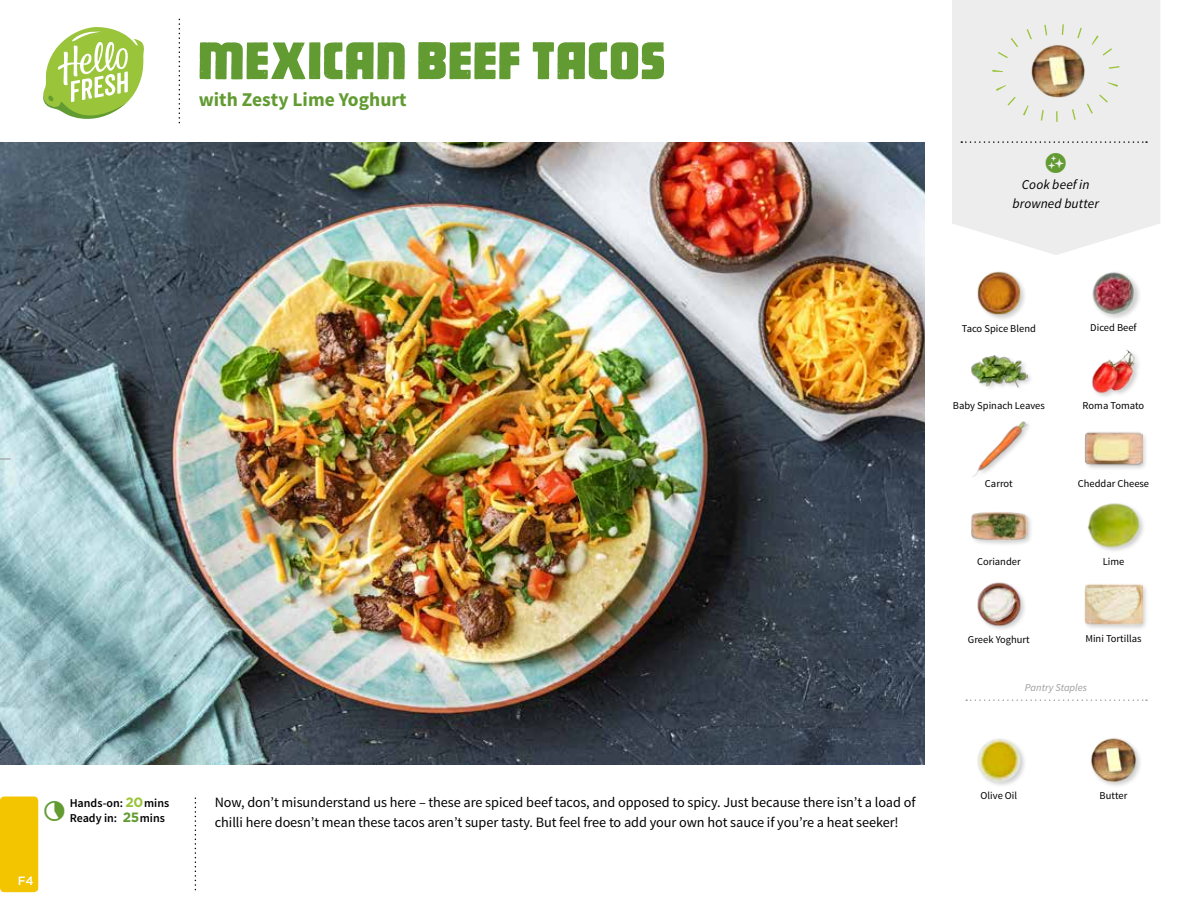
<style>
.page{position:relative;width:1188px;height:918px;background:#fff}
.page>*{position:absolute;margin:0;border:0;box-sizing:border-box;transform-origin:0 0}
.t1{font:52.5px "Pacifico";letter-spacing:-.025em;color:#619b31}
.t2{font:700 19.5px "Source Sans Pro";color:#619b31}
.t3{font:14.25px/19.5px "Source Sans Pro";letter-spacing:-.005em;color:#000}
.t4{font:italic 13.5px/18.9px "Source Sans Pro";letter-spacing:.005em;color:#000;text-align:center}
.t5{font:600 12px/15px "Source Sans Pro";color:#000}
.t6{font:500 12px "Gotham";color:#fff}
.t7{font:10.5px "Source Sans Pro";color:#000}
.t8{font:italic 10.5px "Source Sans Pro";color:#9d9d9c}
.s1{font-family:"Gotham";font-weight:700;font-size:13.5px;color:#9ac43a}
.s2{font-family:"Gotham";font-weight:700;font-size:13.5px;color:#619b31}
</style>
<div class="page">
<div style="left:1084px;top:431px;width:64px;height:41px;background:#000;opacity:.2"></div>
<img style="left:1085px;top:431px;width:57px;height:41px">
<img style="left:972px;top:421px;width:56px;height:56px">
<img style="left:1092px;top:272px;width:47px;height:46px">
<img style="left:977px;top:271px;width:48px;height:48px">
<img style="left:1091px;top:349px;width:48px;height:48px">
<div style="left:970px;top:354px;width:64px;height:40px;background:#000;opacity:.2"></div>
<img style="left:970px;top:354px;width:57px;height:40px">
<div style="left:1084px;top:582px;width:65px;height:49px;background:#000;opacity:.2"></div>
<img style="left:1085px;top:582px;width:57px;height:49px">
<img style="left:977px;top:582px;width:48px;height:48px">
<img style="left:1090px;top:738px;width:50px;height:48px">
<img style="left:977px;top:738px;width:48px;height:48px">
<div style="left:1087px;top:502px;width:59px;height:52px;background:#000;opacity:.2"></div>
<img style="left:1087px;top:502px;width:55px;height:52px">
<div style="left:970px;top:510px;width:64px;height:38px;background:#000;opacity:.2"></div>
<img style="left:970px;top:510px;width:58px;height:38px">
<svg style="left:43px;top:27px;width:101px;height:92px"></svg>
<div style="left:0;top:796px;width:38px;height:96px;background:#f3c400;border-radius:4px"></div>
<svg style="left:952px;top:0;width:208px;height:255px;background:#eee"></svg>
<svg style="left:961px;top:141px;width:186px;height:2px"></svg>
<img style="left:1024px;top:36px;width:69px;height:69px">
<div style="left:992px;top:24px;width:128px;height:98px;border:11px dashed #9ac43a;border-radius:50%"></div>
<svg style="left:966px;top:699px;width:181px;height:2px"></svg>
<img style="left:0;top:142px;width:925px;height:623px">
<svg style="left:0;top:458px;width:11px;height:2px"></svg>
<svg style="left:1046px;top:152px;width:20px;height:21px"></svg>
<h1 class="t1" style="left:199px;top:33px;width:471px">MEXICAN BEEF TACOS</h1>
<h2 class="t2" style="left:199px;top:87px;width:209px">with Zesty Lime Yoghurt</h2>
<p class="t4" style="left:1012px;top:175px;width:88px">Cook beef in browned butter</p>
<p class="t7" style="left:962px;top:322px;width:76px">Taco Spice Blend</p>
<p class="t7" style="left:1090px;top:321px;width:48px">Diced Beef</p>
<p class="t7" style="left:953px;top:399px;width:93px">Baby Spinach Leaves</p>
<p class="t7" style="left:1083px;top:399px;width:63px">Roma Tomato</p>
<p class="t7" style="left:985px;top:477px;width:29px">Carrot</p>
<p class="t7" style="left:1078px;top:477px;width:73px">Cheddar Cheese</p>
<p class="t7" style="left:977px;top:555px;width:45px">Coriander</p>
<p class="t7" style="left:1103px;top:555px;width:23px">Lime</p>
<p class="t7" style="left:968px;top:633px;width:63px">Greek Yoghurt</p>
<p class="t7" style="left:1085px;top:632px;width:58px">Mini Tortillas</p>
<p class="t8" style="left:1025px;top:681px;width:64px">Pantry Staples</p>
<p class="t6" style="left:18px;top:873px;width:17px">F4</p>
<p class="t5" style="left:70px;top:796px;width:101px">Hands-on: <span class="s1">20</span>mins<br>Ready in: <span class="s2">25</span>mins</p>
<p class="t3" style="left:215px;top:793px;width:702px">Now, don’t misunderstand us here – these are spiced beef tacos, and opposed to spicy. Just because there isn’t a load of chilli here doesn’t mean these tacos aren’t super tasty. But feel free to add your own hot sauce if you’re a heat seeker!</p>
<p class="t7" style="left:981px;top:789px;width:38px">Olive Oil</p>
<p class="t7" style="left:1100px;top:789px;width:29px">Butter</p>
</div>
